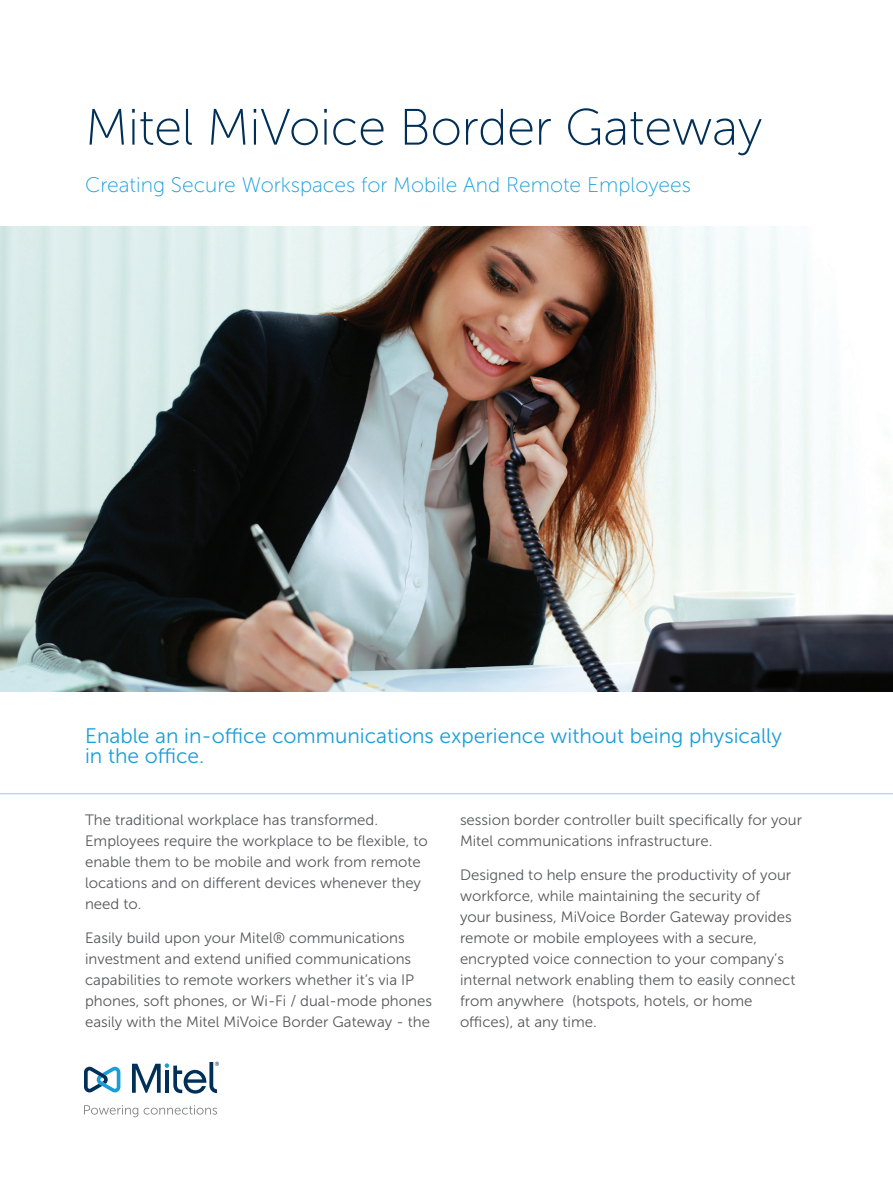
<style>
.page{position:relative;width:893px;height:1187px;background:#fff}
.page>*{position:absolute;margin:0;border:0;box-sizing:border-box;transform-origin:0 0}
.Main_Heading{font:51px "Museo Sans 100";letter-spacing:-.01em;color:#002f57}
.Intro_paragraph{font:21px/20.2px "Museo Sans 300";color:#199eda}
.Main_Subhead{font:21px "Museo Sans 100";color:#199eda}
.body_text{font:15px/21px "Museo Sans 300";color:#57585a}
</style>
<div class="page">
<svg style="left:84px;top:1105px;width:54px;height:12px"></svg>
<svg style="left:144px;top:1105px;width:73px;height:9px"></svg>
<svg style="left:84px;top:1066px;width:36px;height:26px"></svg>
<svg style="left:132px;top:1061px;width:87px;height:32px"></svg>
<hr style="left:0;top:793px;width:893px;height:1px;background:#9bc7eb">
<img style="left:0;top:226px;width:893px;height:465px">
<p class="Main_Heading" style="left:85px;top:100px;width:679px">Mitel MiVoice Border Gateway</p>
<p class="Main_Subhead" style="left:85px;top:173px;width:607px">Creating Secure Workspaces for Mobile And Remote Employees</p>
<p class="Intro_paragraph" style="left:85px;top:726px;width:698px">Enable an in-office communications experience without being physically in the office.</p>
<p class="body_text" style="left:85px;top:809px;width:344px">The traditional workplace has transformed.<br>Employees require the workplace to be flexible, to enable them to be mobile and work from remote locations and on different devices whenever they need to.</p>
<p class="body_text" style="left:85px;top:927px;width:348px">Easily build upon your Mitel® communications investment and extend unified communications capabilities to remote workers whether it’s via IP phones, soft phones, or Wi-Fi / dual-mode phones easily with the Mitel MiVoice Border Gateway - the</p>
<p class="body_text" style="left:460px;top:809px;width:344px">session border controller built specifically for your<br>Mitel communications infrastructure.</p>
<p class="body_text" style="left:460px;top:864px;width:337px">Designed to help ensure the productivity of your workforce, while maintaining the security of<br>your business, MiVoice Border Gateway provides remote or mobile employees with a secure, encrypted voice connection to your company’s internal network enabling them to easily connect from anywhere (hotspots, hotels, or home offices), at any time.</p>
</div>
